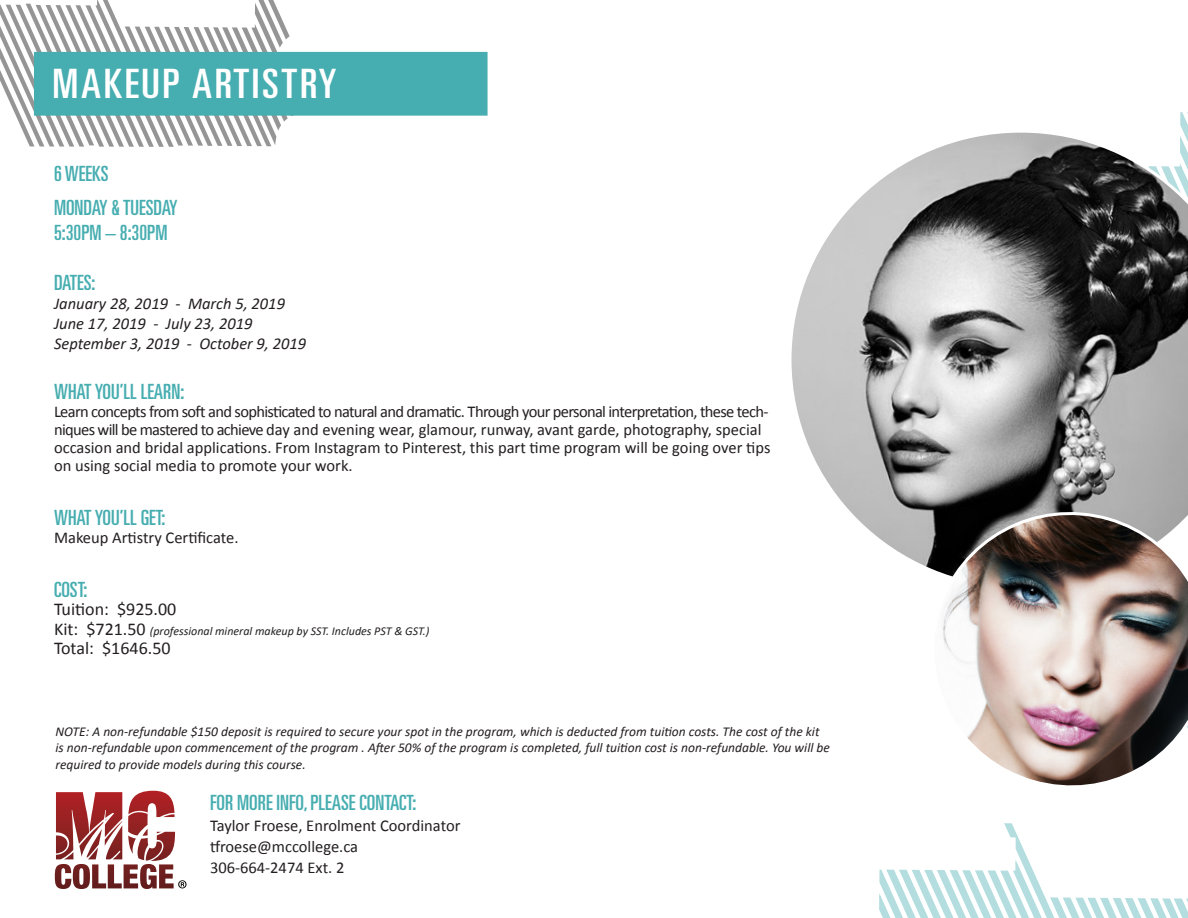
<style>
.page{position:relative;width:1188px;height:918px;background:#fff}
.page>*{position:absolute;margin:0;border:0;box-sizing:border-box;transform-origin:0 0}
.t1{font:ultra-condensed 40.5px "Univers LT Std";letter-spacing:.06em;color:#fff;scale:1.11 1}
.t2{font:ultra-condensed 21px "Univers LT Std";color:#46adb0}
.t3{font:18px "Calibri";color:#231f20}
.t4{font:16.5px/18px "Calibri";color:#231f20}
.t5{font:italic 16.5px "Calibri";color:#231f20}
.t6{font:italic 13.5px/16.2px "Calibri";color:#231f20}
.t7{font:italic 12px "Calibri";color:#231f20}
.s1{font-style:normal;font-size:18px}
</style>
<div class="page">
<svg style="left:55px;top:791px;width:132px;height:98px"></svg>
<svg style="left:0;top:0;width:296px;height:147px"></svg>
<div style="left:34px;top:52px;width:454px;height:64px;background:#46adb0;border:2px solid #46adb0"></div>
<svg style="left:879px;top:823px;width:309px;height:95px"></svg>
<svg style="left:1180px;top:112px;width:8px;height:18px"></svg>
<svg style="left:791px;top:130px;width:397px;height:431px"></svg>
<svg style="left:914px;top:494px;width:274px;height:292px"></svg>
<p class="t1" style="left:52px;top:61px;width:258px">MAKEUP ARTISTRY</p>
<p class="t2" style="left:54px;top:161px;width:56px">6 WEEKS</p>
<p class="t2" style="left:54px;top:196px;width:125px">MONDAY &amp; TUESDAY</p>
<p class="t2" style="left:54px;top:221px;width:115px">5:30PM – 8:30PM</p>
<p class="t2" style="left:54px;top:270px;width:43px">DATES:</p>
<p class="t5" style="left:54px;top:292px;width:233px">January 28, 2019 - March 5, 2019</p>
<p class="t5" style="left:54px;top:312px;width:200px">June 17, 2019 - July 23, 2019</p>
<p class="t5" style="left:54px;top:332px;width:254px">September 3, 2019 - October 9, 2019</p>
<p class="t2" style="left:54px;top:379px;width:132px">WHAT YOU’LL LEARN:</p>
<p class="t4" style="left:54px;top:402px;width:718px">Learn concepts from soft and sophisticated to natural and dramatic. Through your personal interpretation, these tech&shy;niques will be mastered to achieve day and evening wear, glamour, runway, avant garde, photography, special occasion and bridal applications. From Instagram to Pinterest, this part time program will be going over tips on using social media to promote your work.</p>
<p class="t2" style="left:54px;top:505px;width:113px">WHAT YOU’LL GET:</p>
<p class="t4" style="left:54px;top:528px;width:186px">Makeup Artistry Certificate.</p>
<p class="t2" style="left:54px;top:577px;width:35px">COST:</p>
<p class="t3" style="left:54px;top:597px;width:124px">Tuition: $925.00</p>
<p class="t7" style="left:54px;top:622px;width:377px"><span class="s1">Kit: $721.50</span> (professional mineral makeup by SST. Includes PST &amp; GST.)</p>
<p class="t3" style="left:54px;top:637px;width:118px">Total: $1646.50</p>
<p class="t6" style="left:55px;top:723px;width:776px">NOTE: A non-refundable $150 deposit is required to secure your spot in the program, which is deducted from tuition costs. The cost of the kit is non-refundable upon commencement of the program . After 50% of the program is completed, full tuition cost is non-refundable. You will be required to provide models during this course.</p>
<p class="t2" style="left:210px;top:791px;width:208px">FOR MORE INFO, PLEASE CONTACT:</p>
<p class="t4" style="left:210px;top:817px;width:252px">Taylor Froese, Enrolment Coordinator</p>
<p class="t4" style="left:210px;top:838px;width:150px">tfroese@mccollege.ca</p>
<p class="t4" style="left:210px;top:859px;width:136px">306-664-2474 Ext. 2</p>
</div>
